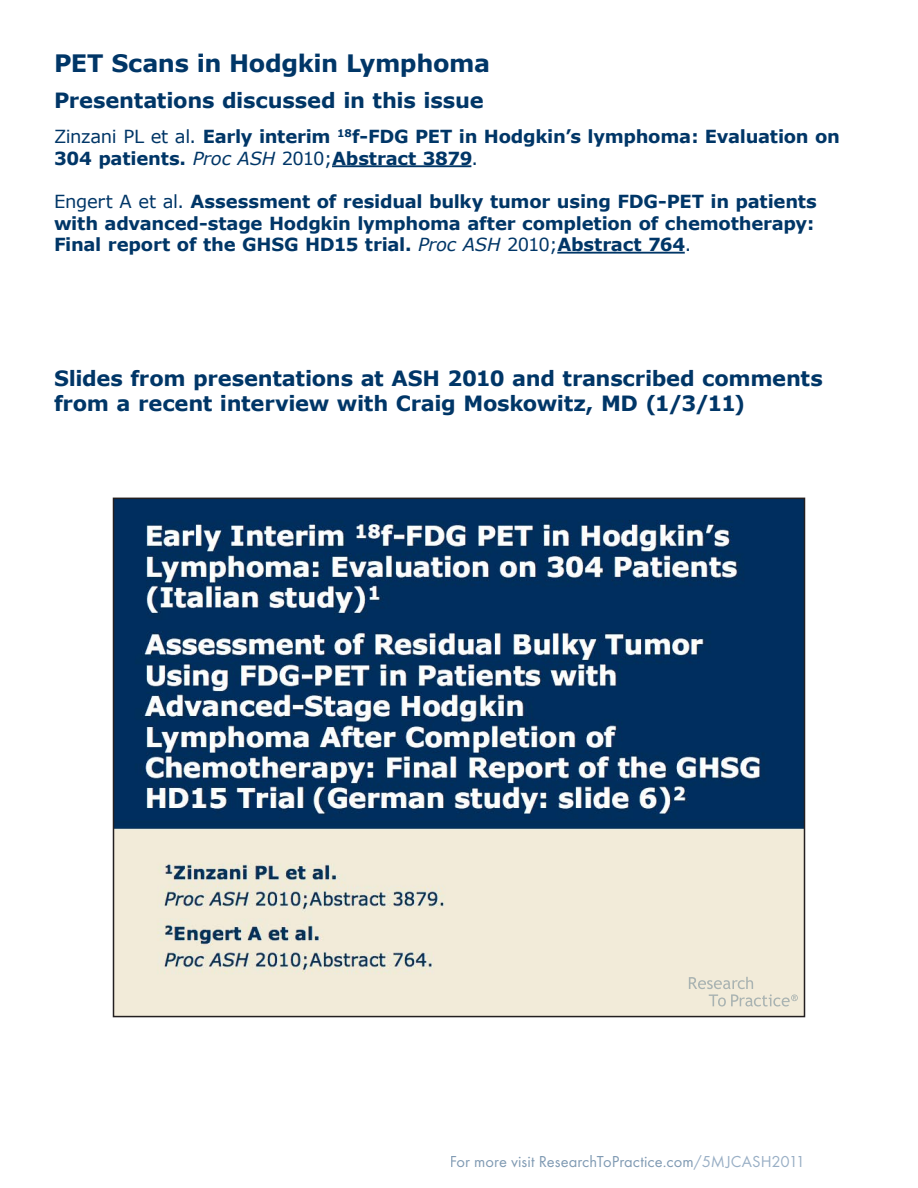
<style>
.page{position:relative;width:918px;height:1188px;background:#fff}
.page>*{position:absolute;margin:0;border:0;box-sizing:border-box;transform-origin:0 0}
.t1{font:700 24px "Verdana";letter-spacing:-.015em;color:#003667}
.t2{font:700 21px/25.2px "Verdana";letter-spacing:-.015em;color:#003667}
.t3{font:700 18px/21.6px "Verdana";letter-spacing:-.015em;color:#003667}
.t4{font:16.5px "Futura T";letter-spacing:.005em;color:#003667}
.s1{font-weight:400}
.s2{font-weight:400;font-style:italic}
.s3{color:#325e8b}
</style>
<div class="page">
<img style="left:116px;top:501px;width:686px;height:513px">
<div style="left:113px;top:498px;width:692px;height:519px;border:2px solid #231f20"></div>
<hr style="left:332px;top:165px;width:139px;height:2px;background:#003667">
<hr style="left:557px;top:252px;width:128px;height:2px;background:#003667">
<svg style="left:689px;top:977px;width:109px;height:30px;background:#e5e1d2"></svg>
<h1 class="t1" style="left:54px;top:48px;width:438px">PET Scans in Hodgkin Lymphoma</h1>
<p class="t2" style="left:54px;top:88px;width:431px">Presentations discussed in this issue</p>
<p class="t3" style="left:54px;top:126px;width:788px"><span class="s1">Zinzani PL et al.</span> Early interim <sup>18</sup>f-FDG PET in Hodgkin’s lymphoma: Evaluation on<br>304 patients. <span class="s2">Proc ASH</span> <span class="s1">2010;</span>Abstract 3879<span class="s1">.</span></p>
<p class="t3" style="left:54px;top:191px;width:764px"><span class="s1">Engert A et al.</span> Assessment of residual bulky tumor using FDG-PET in patients with advanced-stage Hodgkin lymphoma after completion of chemotherapy:<br>Final report of the GHSG HD15 trial. <span class="s2">Proc ASH</span> <span class="s1">2010;</span>Abstract 764<span class="s1">.</span></p>
<p class="t2" style="left:54px;top:366px;width:770px">Slides from presentations at ASH 2010 and transcribed comments from a recent interview with Craig Moskowitz, MD (1/3/11)</p>
<p class="t4" style="left:450px;top:1152px;width:357px">For more visit ResearchToPractice.com<span class="s3">/5MJCASH2011</span></p>
</div>
